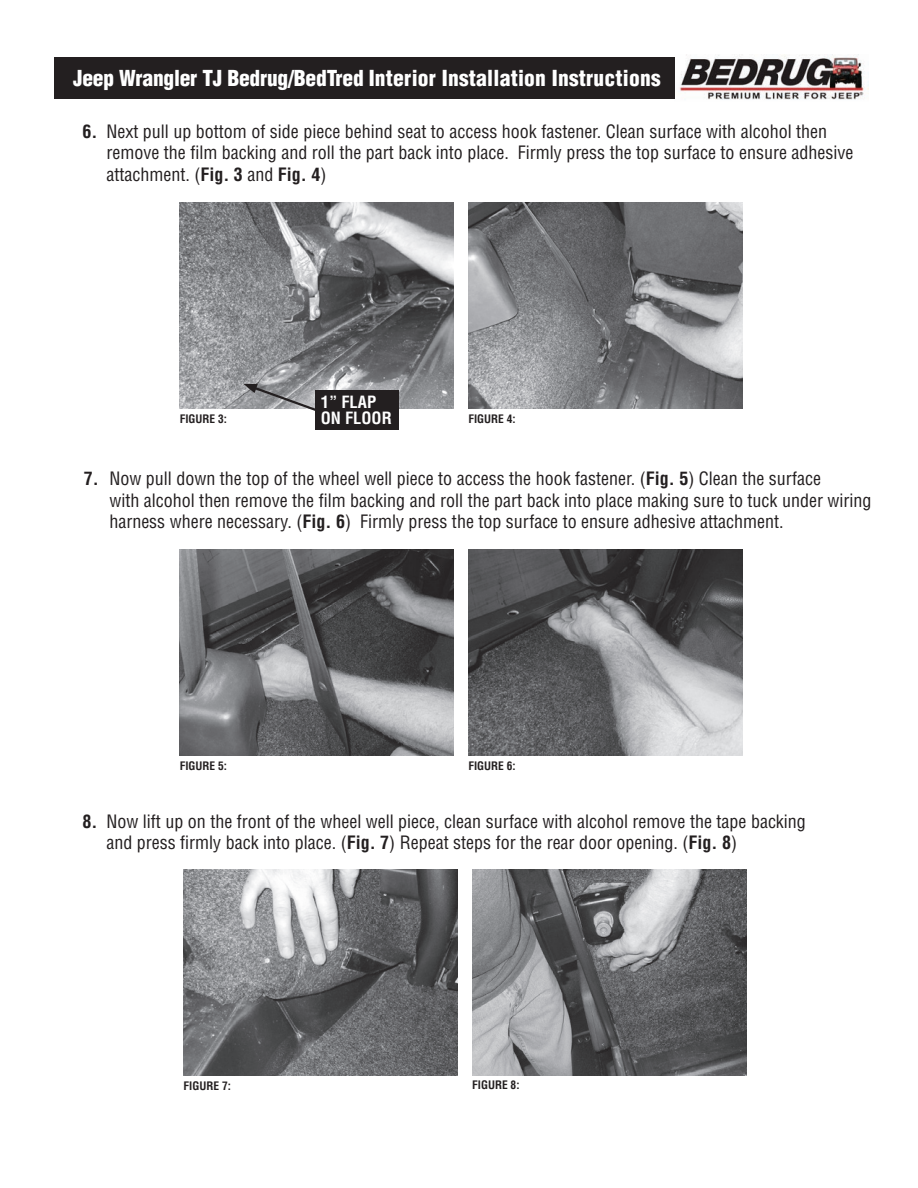
<style>
.page{position:relative;width:918px;height:1188px;background:#fff}
.page>*{position:absolute;margin:0;border:0;box-sizing:border-box;transform-origin:0 0}
.t1{font:900 condensed 21.6px "Helvetica";letter-spacing:.01em;color:#fff}
.t2{font:condensed 18px/21.6px "Helvetica";color:#231f20}
.t3{font:700 condensed 16.5px/16.5px "Helvetica";color:#fff}
.t4{font:700 condensed 11.4px "Helvetica";color:#231f20}
.s1{font-size:21.45px}
.s2{font-weight:700}
</style>
<div class="page">
<img style="left:674px;top:54px;width:194px;height:46px">
<div style="left:54px;top:58px;width:620px;height:41px;background:#231f20"></div>
<img style="left:180px;top:203px;width:274px;height:206px">
<img style="left:468px;top:203px;width:274px;height:206px">
<img style="left:180px;top:550px;width:274px;height:206px">
<img style="left:468px;top:550px;width:274px;height:206px">
<img style="left:184px;top:869px;width:274px;height:206px">
<img style="left:472px;top:869px;width:274px;height:206px">
<div style="left:315px;top:390px;width:84px;height:39px;background:#231f20"></div>
<svg style="left:244px;top:384px;width:76px;height:27px;background:#919294"></svg>
<p class="t1" style="left:73px;top:65px;width:589px"><span class="s1">Jeep Wrangler TJ Bedrug/BedTred</span> Interior Installation Instructions</p>
<p class="t2" style="left:107px;top:120px;width:749px;text-indent:-24px"><span class="s2">6.</span> Next pull up bottom of side piece behind seat to access hook fastener. Clean surface with alcohol then remove the film backing and roll the part back into place. Firmly press the top surface to ensure adhesive attachment. (<span class="s2">FIG. 3</span> and <span class="s2">FIG. 4</span>)</p>
<p class="t3" style="left:321px;top:393px;width:73px">1” FLAP<br>ON FLOOR</p>
<p class="t4" style="left:180px;top:412px;width:49px">FIGURE 3:</p>
<p class="t4" style="left:468px;top:412px;width:49px">FIGURE 4:</p>
<p class="t2" style="left:109px;top:467px;width:764px;text-indent:-26px"><span class="s2">7.</span> Now pull down the top of the wheel well piece to access the hook fastener. (<span class="s2">FIG. 5</span>) Clean the surface<br>with alcohol then remove the film backing and roll the part back into place making sure to tuck under wiring harness where necessary. (<span class="s2">FIG. 6</span>) Firmly press the top surface to ensure adhesive attachment.</p>
<p class="t4" style="left:180px;top:759px;width:49px">FIGURE 5:</p>
<p class="t4" style="left:468px;top:759px;width:49px">FIGURE 6:</p>
<p class="t2" style="left:106px;top:810px;width:701px;text-indent:-24px"><span class="s2">8.</span> Now lift up on the front of the wheel well piece, clean surface with alcohol remove the tape backing and press firmly back into place. (<span class="s2">FIG. 7</span>) Repeat steps for the rear door opening. (<span class="s2">FIG. 8</span>)</p>
<p class="t4" style="left:184px;top:1078px;width:49px">FIGURE 7:</p>
<p class="t4" style="left:472px;top:1078px;width:49px">FIGURE 8:</p>
</div>
